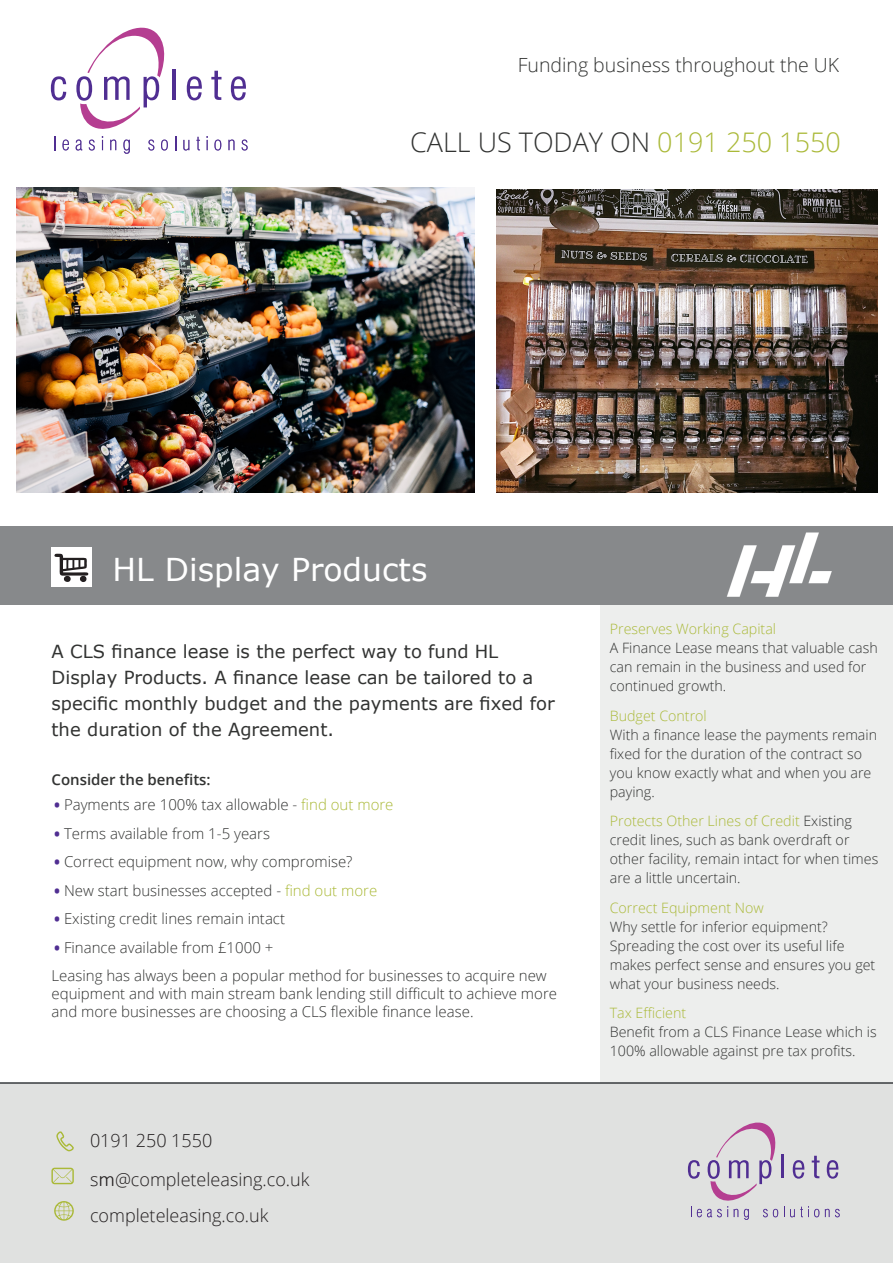
<style>
.page{position:relative;width:893px;height:1263px;background:#fff}
.page>*{position:absolute;margin:0;border:0;box-sizing:border-box;transform-origin:0 0}
.t1{font:31.5px "Verdana";color:#fff}
.t2{font:300 27px "Open Sans";color:#323332}
.t3{font:300 19.5px "Open Sans";color:#323332}
.t4{font:18px/26.2px "Verdana";color:#323332}
.t5{font:300 18px/39.3px "Open Sans";color:#231f20}
.t6{font:300 15px/28.5px "Open Sans";color:#323332}
.t7{font:600 15px "Open Sans";color:#323332}
.t8{font:300 14.25px/19px "Open Sans";color:#323332}
.t9{font:300 14.25px "Open Sans";color:#aab938}
.s1{color:#aab938}
.s2{font-size:30px;color:#502e92}
.s3{font-family:"Calibri";font-size:21px}
</style>
<div class="page">
<div style="left:600px;top:605px;width:293px;height:503px;background:#edeeed"></div>
<div style="left:0;top:527px;width:893px;height:78px;background:#87898b"></div>
<div style="left:0;top:1083px;width:893px;height:180px;background:#e0e1e0"></div>
<hr style="left:0;top:1082px;width:893px;height:2px;background:#373b3e">
<svg style="left:55px;top:136px;width:1px;height:14px"></svg>
<svg style="left:62px;top:140px;width:7px;height:10px"></svg>
<svg style="left:175px;top:136px;width:1px;height:14px"></svg>
<svg style="left:183px;top:140px;width:6px;height:11px"></svg>
<svg style="left:196px;top:137px;width:4px;height:13px"></svg>
<svg style="left:207px;top:136px;width:1px;height:14px"></svg>
<svg style="left:214px;top:140px;width:7px;height:11px"></svg>
<svg style="left:228px;top:140px;width:7px;height:10px"></svg>
<svg style="left:242px;top:140px;width:6px;height:11px"></svg>
<svg style="left:51px;top:76px;width:15px;height:24px"></svg>
<svg style="left:76px;top:27px;width:92px;height:127px"></svg>
<hr style="left:172px;top:69px;width:3px;height:31px;background:#502e92">
<svg style="left:187px;top:76px;width:15px;height:24px"></svg>
<svg style="left:211px;top:71px;width:10px;height:29px"></svg>
<svg style="left:231px;top:76px;width:15px;height:24px"></svg>
<svg style="left:56px;top:1131px;width:18px;height:20px"></svg>
<svg style="left:54px;top:1201px;width:20px;height:20px"></svg>
<svg style="left:51px;top:1168px;width:23px;height:16px"></svg>
<svg style="left:784px;top:1206px;width:35px;height:11px"></svg>
<svg style="left:825px;top:1209px;width:15px;height:8px"></svg>
<svg style="left:688px;top:1122px;width:90px;height:98px"></svg>
<hr style="left:781px;top:1154px;width:3px;height:24px;background:#502e92">
<svg style="left:793px;top:1160px;width:11px;height:19px"></svg>
<svg style="left:812px;top:1156px;width:7px;height:22px"></svg>
<svg style="left:827px;top:1160px;width:11px;height:19px"></svg>
<div style="left:51px;top:547px;width:39px;height:39px;background:#fff"></div>
<div style="left:52px;top:547px;width:40px;height:39px;background:#fff"></div>
<svg style="left:54px;top:554px;width:35px;height:28px"></svg>
<img style="left:497px;top:190px;width:380px;height:302px">
<img style="left:16px;top:187px;width:458px;height:305px">
<img style="left:726px;top:532px;width:106px;height:65px">
<h3 class="t3" style="left:518px;top:52px;width:323px">Funding business throughout the UK</h3>
<h2 class="t2" style="left:410px;top:124px;width:432px">CALL US TODAY ON <span class="s1">0191 250 1550</span></h2>
<h1 class="t1" style="left:112px;top:548px;width:316px">HL Display Products</h1>
<p class="t4" style="left:52px;top:638px;width:505px">A CLS finance lease is the perfect way to fund HL Display Products. A finance lease can be tailored to a specific monthly budget and the payments are fixed for the duration of the Agreement.</p>
<p class="t7" style="left:52px;top:769px;width:161px">Consider the benefits:</p>
<p class="t6" style="left:52px;top:790px;width:343px"><span class="s2">•</span> Payments are 100% tax allowable - <span class="s1">find out more</span></p>
<p class="t6" style="left:52px;top:819px;width:220px"><span class="s2">•</span> Terms available from 1-5 years</p>
<p class="t6" style="left:52px;top:847px;width:303px"><span class="s2">•</span> Correct equipment now, why compromise?</p>
<p class="t6" style="left:52px;top:876px;width:327px"><span class="s2">•</span> New start businesses accepted - <span class="s1">find out more</span></p>
<p class="t6" style="left:52px;top:904px;width:235px"><span class="s2">•</span> Existing credit lines remain intact</p>
<p class="t6" style="left:52px;top:933px;width:497px"><span class="s2">•</span> Finance available from £1000 +<br>Leasing has always been a popular method for businesses to acquire new</p>
<p class="t6" style="left:52px;top:984px;width:507px;line-height:18px">equipment and with main stream bank lending still difficult to achieve more and more businesses are choosing a CLS flexible finance lease.</p>
<p class="t5" style="left:90px;top:1120px;width:221px">0191 250 1550 s<span class="s3">m</span>@completeleasing.co.uk</p>
<p class="t5" style="left:90px;top:1195px;width:180px">completeleasing.co.uk</p>
<p class="t9" style="left:610px;top:619px;width:168px">Preserves Working Capital</p>
<p class="t8" style="left:610px;top:638px;width:269px">A Finance Lease means that valuable cash can remain in the business and used for continued growth.</p>
<p class="t9" style="left:610px;top:706px;width:99px">Budget Control</p>
<p class="t8" style="left:610px;top:725px;width:269px">With a finance lease the payments remain fixed for the duration of the contract so you know exactly what and when you are paying.</p>
<p class="t8" style="left:610px;top:811px;width:270px"><span class="s1">Protects Other Lines of Credit</span> Existing credit lines, such as bank overdraft or other facility, remain intact for when times are a little uncertain.</p>
<p class="t9" style="left:610px;top:898px;width:156px">Correct Equipment Now</p>
<p class="t8" style="left:610px;top:917px;width:267px">Why settle for inferior equipment?<br>Spreading the cost over its useful life makes perfect sense and ensures you get what your business needs.</p>
<p class="t9" style="left:610px;top:1003px;width:78px">Tax Efficient</p>
<p class="t8" style="left:610px;top:1022px;width:268px">Benefit from a CLS Finance Lease which is<br>100% allowable against pre tax profits.</p>
</div>
